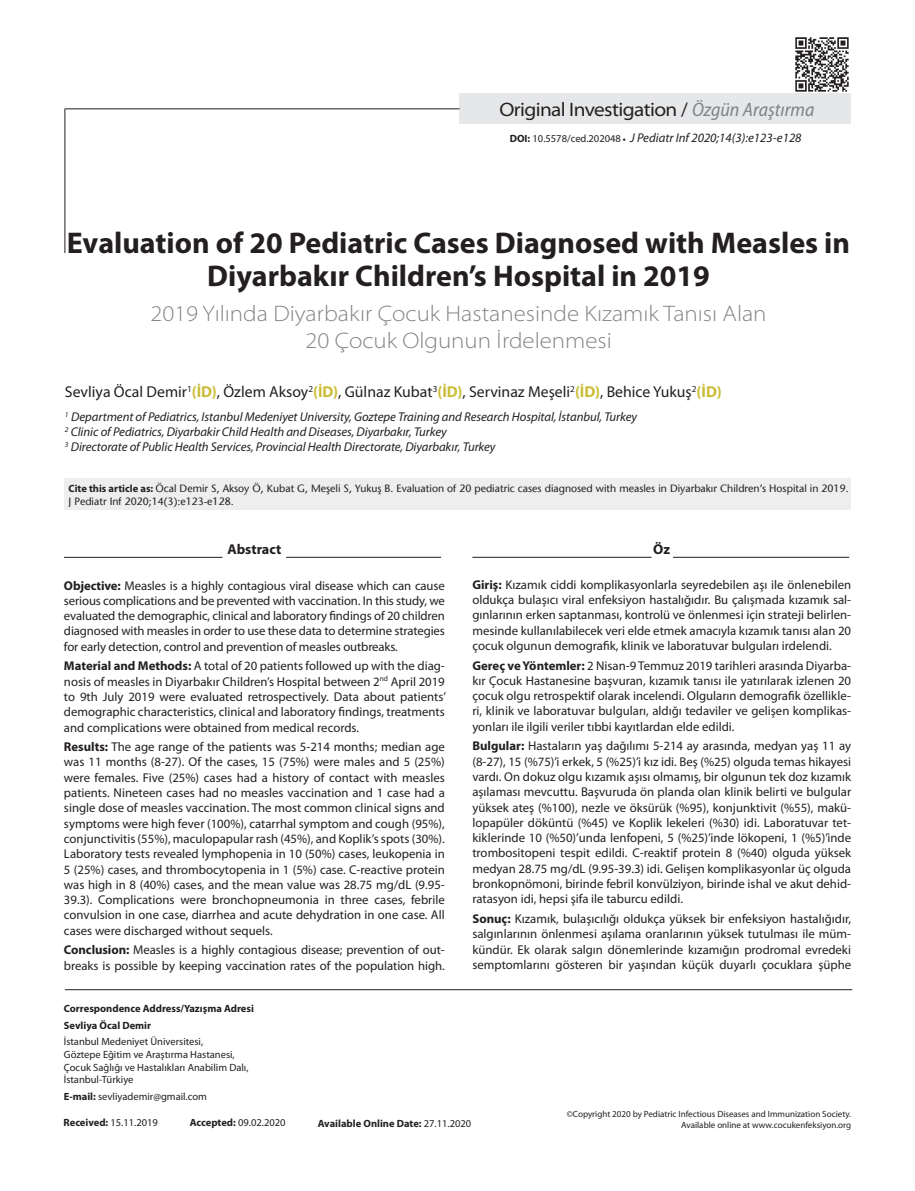
<style>
.page{position:relative;width:915px;height:1191px;background:#fff}
.page>*{position:absolute;margin:0;border:0;box-sizing:border-box;transform-origin:0 0}
.t1{font:700 30px/33px "Myriad Pro";color:#231f20;text-align:center}
.t2{font:300 semi-expanded 22.5px/27px "Myriad Pro";color:#808285;text-align:center}
.t3{font:semi-expanded 19.5px "Myriad Pro";letter-spacing:-.03em;color:#231f20}
.t4{font:15.75px "Myriad Pro";color:#231f20}
.t5{font:700 14.25px "Myriad Pro";color:#231f20}
.t6{font:12.75px/15.3px "Myriad Pro";color:#231f20;text-align:justify}
.t7{font:italic 12.75px/15.3px "Myriad Pro";letter-spacing:-.005em;color:#231f20}
.t8{font:10.5px/12.6px "Myriad Pro";color:#231f20}
.t9{font:500 10.5px/12.6px "Stone Sans Std";color:#231f20}
.t10{font:700 10.5px/16.8px "Myriad Pro";color:#231f20}
.t11{font:9px/10.8px "Myriad Pro";color:#231f20;text-align:right}
.s1{font-stretch:normal}
.s2{font-style:italic;font-stretch:semi-condensed;color:#808285}
.s3{font-weight:700;font-style:normal;font-size:10.5px}
.s4{font-style:normal;font-size:10.5px}
.s5{font-weight:700;font-style:normal;font-size:9px}
.s6{font-weight:700;color:#cabd34}
.s7{font-family:"Myriad Pro";font-weight:700}
.s8{font-weight:700}
.s9{font-weight:400}
</style>
<div class="page">
<img style="left:795px;top:38px;width:53px;height:53px">
<div style="left:459px;top:94px;width:391px;height:30px;background:#e6e7e9"></div>
<hr style="left:64px;top:108px;width:1px;height:145px;background:#231f20">
<hr style="left:65px;top:108px;width:394px;height:1px;background:#231f20">
<hr style="left:65px;top:989px;width:786px;height:1px;background:#231f20">
<div style="left:64px;top:478px;width:786px;height:32px;background:#eeeeef"></div>
<hr style="left:472px;top:557px;width:179px;height:1px;background:#231f20">
<hr style="left:672px;top:557px;width:177px;height:1px;background:#231f20">
<hr style="left:64px;top:557px;width:158px;height:1px;background:#231f20">
<hr style="left:286px;top:557px;width:155px;height:1px;background:#231f20">
<h3 class="t3" style="left:499px;top:99px;width:316px">Original Investigation <span class="s1">/</span> <span class="s2">Özgün Araştırma</span></h3>
<p class="t7" style="left:509px;top:131px;width:293px"><span class="s3">DOI:</span> <span class="s4">10.5578/ced.202048</span> <span class="s5">•</span> J Pediatr Inf 2020;14(3):e123-e128</p>
<h1 class="t1" style="left:67px;top:226px;width:784px">Evaluation of 20 Pediatric Cases Diagnosed with Measles in<br>Diyarbakır Children’s Hospital in 2019</h1>
<h2 class="t2" style="left:150px;top:300px;width:617px">2019 Yılında Diyarbakır Çocuk Hastanesinde Kızamık Tanısı Alan<br>20 Çocuk Olgunun İrdelenmesi</h2>
<p class="t4" style="left:65px;top:383px;width:658px">Sevliya Öcal Demir<sup>1</sup><span class="s6">(İD)</span>, Özlem Aksoy<sup>2</sup><span class="s6">(İD)</span>, Gülnaz Kubat<sup>3</sup><span class="s6">(İD)</span>, Servinaz Meşeli<sup>2</sup><span class="s6">(İD)</span>, Behice Yukuş<sup>2</sup><span class="s6">(İD)</span></p>
<p class="t7" style="left:65px;top:409px;width:573px"><sup>1</sup> Department of Pediatrics, Istanbul Medeniyet University, Goztepe Training and Research Hospital, İstanbul, Turkey<br><sup>2</sup> Clinic of Pediatrics, Diyarbakir Child Health and Diseases, Diyarbakır, Turkey<br><sup>3</sup> Directorate of Public Health Services, Provincial Health Directorate, Diyarbakır, Turkey</p>
<p class="t9" style="left:68px;top:482px;width:781px"><span class="s7">Cite this article as:</span> Öcal Demir S, Aksoy Ö, Kubat G, Meşeli S, Yukuş B. Evaluation of 20 pediatric cases diagnosed with measles in Diyarbakır Children’s Hospital in 2019.<br>J Pediatr Inf 2020;14(3):e123-e128.</p>
<p class="t5" style="left:227px;top:541px;width:55px">Abstract</p>
<p class="t6" style="left:64px;top:578px;width:382px"><span class="s8">Objective:</span> Measles is a highly contagious viral disease which can cause serious complications and be prevented with vaccination. In this study, we evaluated the demographic, clinical and laboratory findings of 20 children diagnosed with measles in order to use these data to determine strategies for early detection, control and prevention of measles outbreaks.</p>
<p class="t6" style="left:64px;top:658px;width:383px"><span class="s8">Material and Methods:</span> A total of 20 patients followed up with the diag&shy;nosis of measles in Diyarbakır Children’s Hospital between 2<sup>nd</sup> April 2019 to 9th July 2019 were evaluated retrospectively. Data about patients’ demographic characteristics, clinical and laboratory findings, treatments and complications were obtained from medical records.</p>
<p class="t6" style="left:64px;top:739px;width:382px"><span class="s8">Results:</span> The age range of the patients was 5-214 months; median age was 11 months (8-27). Of the cases, 15 (75%) were males and 5 (25%) were females. Five (25%) cases had a history of contact with measles patients. Nineteen cases had no measles vaccination and 1 case had a single dose of measles vaccination. The most common clinical signs and symptoms were high fever (100%), catarrhal symptom and cough (95%), conjunctivitis (55%), maculopapular rash (45%), and Koplik’s spots (30%).<br>Laboratory tests revealed lymphopenia in 10 (50%) cases, leukopenia in 5 (25%) cases, and thrombocytopenia in 1 (5%) case. C-reactive protein was high in 8 (40%) cases, and the mean value was 28.75 mg/dL (9.95- 39.3). Complications were bronchopneumonia in three cases, febrile convulsion in one case, diarrhea and acute dehydration in one case. All cases were discharged without sequels.</p>
<p class="t6" style="left:64px;top:942px;width:382px"><span class="s8">Conclusion:</span> Measles is a highly contagious disease; prevention of out&shy;breaks is possible by keeping vaccination rates of the population high.</p>
<p class="t10" style="left:64px;top:1000px;width:191px">Correspondence Address/Yazışma Adresi<br>Sevliya Öcal Demir</p>
<p class="t8" style="left:64px;top:1035px;width:186px">İstanbul Medeniyet Üniversitesi,<br>Göztepe Eğitim ve Araştırma Hastanesi, Çocuk Sağlığı ve Hastalıkları Anabilim Dalı, İstanbul-Türkiye</p>
<p class="t8" style="left:64px;top:1090px;width:144px"><span class="s8">E-mail:</span> sevliyademir@gmail.com</p>
<p class="t5" style="left:653px;top:541px;width:18px">Öz</p>
<p class="t6" style="left:472px;top:577px;width:380px"><span class="s8">Giriş:</span> Kızamık ciddi komplikasyonlarla seyredebilen aşı ile önlenebilen oldukça bulaşıcı viral enfeksiyon hastalığıdır. Bu çalışmada kızamık sal&shy;gınlarının erken saptanması, kontrolü ve önlenmesi için strateji belirlen&shy;mesinde kullanılabilecek veri elde etmek amacıyla kızamık tanısı alan 20 çocuk olgunun demografik, klinik ve laboratuvar bulguları irdelendi.</p>
<p class="t6" style="left:472px;top:658px;width:380px"><span class="s8">Gereç ve Yöntemler:</span> 2 Nisan-9 Temmuz 2019 tarihleri arasında Diyarba&shy;kır Çocuk Hastanesine başvuran, kızamık tanısı ile yatırılarak izlenen 20 çocuk olgu retrospektif olarak incelendi. Olguların demografik özellikle&shy;ri, klinik ve laboratuvar bulguları, aldığı tedaviler ve gelişen komplikas&shy;yonları ile ilgili veriler tıbbi kayıtlardan elde edildi.</p>
<p class="t6" style="left:472px;top:738px;width:380px"><span class="s8">Bulgular:</span> Hastaların yaş dağılımı 5-214 ay arasında, medyan yaş 11 ay (8-27), 15 (%75)’i erkek, 5 (%25)’i kız idi. Beş (%25) olguda temas hikayesi vardı. On dokuz olgu kızamık aşısı olmamış, bir olgunun tek doz kızamık aşılaması mevcuttu. Başvuruda ön planda olan klinik belirti ve bulgular yüksek ateş (%100), nezle ve öksürük (%95), konjunktivit (%55), makü&shy;lopapüler döküntü (%45) ve Koplik lekeleri (%30) idi. Laboratuvar tet&shy;kiklerinde 10 (%50)’unda lenfopeni, 5 (%25)’inde lökopeni, 1 (%5)’inde trombositopeni tespit edildi. C-reaktif protein 8 (%40) olguda yüksek medyan 28.75 mg/dL (9.95-39.3) idi. Gelişen komplikasyonlar üç olguda bronkopnömoni, birinde febril konvülziyon, birinde ishal ve akut dehid&shy;ratasyon idi, hepsi şifa ile taburcu edildi.</p>
<p class="t6" style="left:472px;top:911px;width:380px"><span class="s8">Sonuç:</span> Kızamık, bulaşıcılığı oldukça yüksek bir enfeksiyon hastalığıdır, salgınlarının önlenmesi aşılama oranlarının yüksek tutulması ile müm&shy;kündür. Ek olarak salgın dönemlerinde kızamığın prodromal evredeki semptomlarını gösteren bir yaşından küçük duyarlı çocuklara şüphe</p>
<p class="t8" style="left:64px;top:1116px;width:96px"><span class="s8">Received:</span> 15.11.2019</p>
<p class="t8" style="left:190px;top:1116px;width:97px"><span class="s8">Accepted:</span> 09.02.2020</p>
<p class="t11" style="left:566px;top:1109px;width:286px">©Copyright 2020 by Pediatric Infectious Diseases and Immunization Society.<br>Available online at www.cocukenfeksiyon.org</p>
<p class="t10" style="left:317px;top:1115px;width:155px">Available Online Date: <span class="s9">27.11.2020</span></p>
</div>
